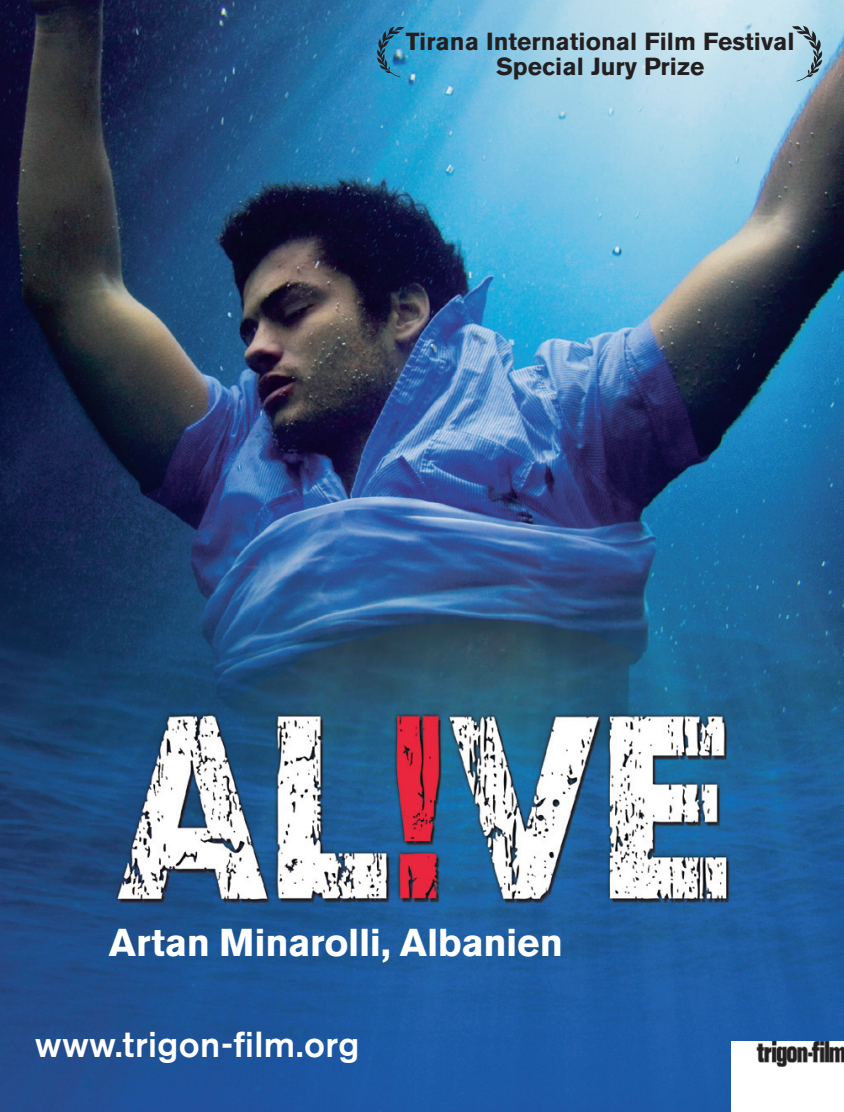
<style>
.page{position:relative;width:844px;height:1112px;background:#fff}
.page>*{position:absolute;margin:0;border:0;box-sizing:border-box;transform-origin:0 0}
.t1{font:700 38.5px "Akzidenz Grotesk Pro";letter-spacing:-.01em;color:#fff}
.t2{font:500 35.7px "Akzidenz Grotesk BQ";letter-spacing:.01em;color:#fff}
.t3{font:700 24.5px/24.5px "Akzidenz Grotesk Pro";color:#231f20;text-align:center}
</style>
<div class="page">
<img style="left:0;top:0;width:843px;height:1111px">
<img style="left:732px;top:1041px;width:111px;height:70px">
<img style="left:370px;top:25px;width:38px;height:54px">
<img style="left:785px;top:25px;width:38px;height:57px">
<p class="t3" style="left:406px;top:29px;width:390px">Tirana International Film Festival<br>Special Jury Prize</p>
<h1 class="t1" style="left:109px;top:916px;width:455px">Artan Minarolli, Albanien</h1>
<h2 class="t2" style="left:35px;top:1021px;width:326px">www.trigon-film.org</h2>
</div>
